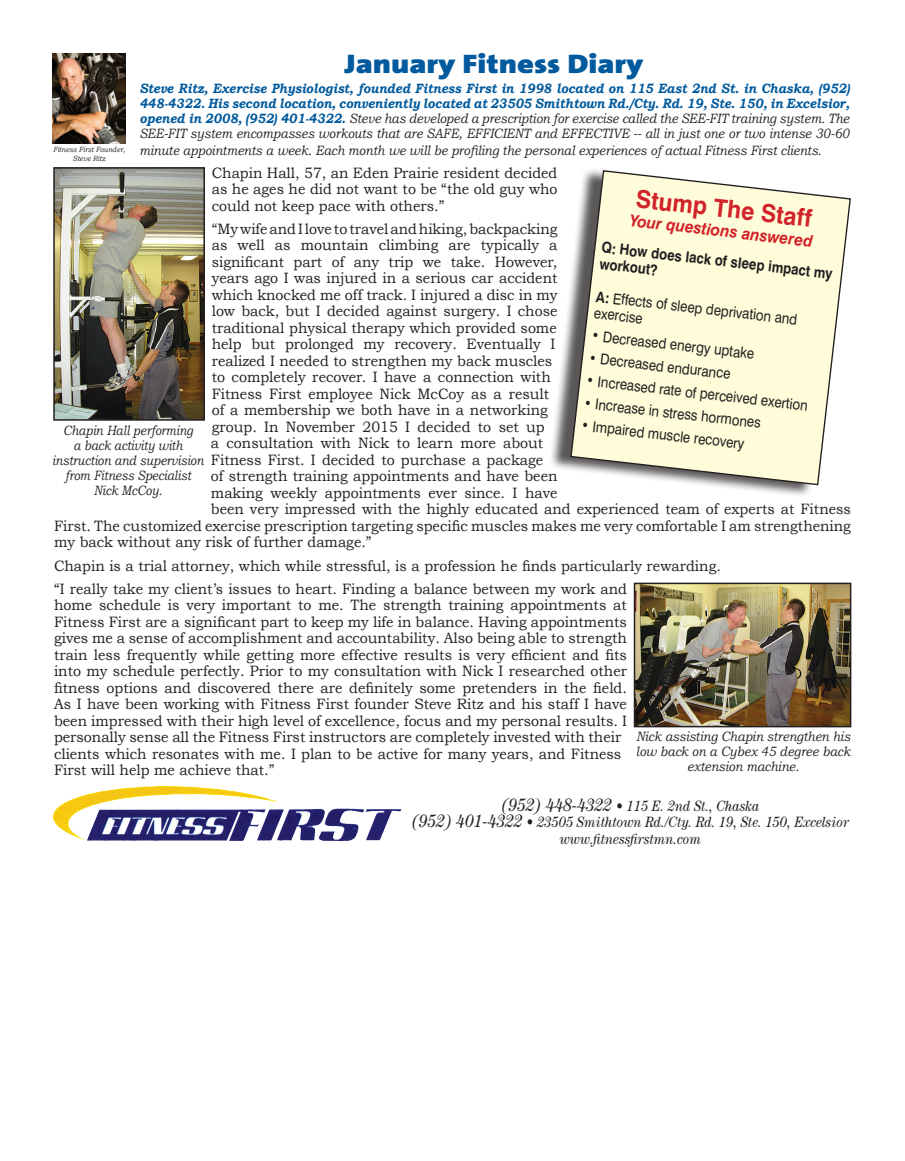
<style>
.page{position:relative;width:905px;height:1161px;background:#fff}
.page>*{position:absolute;margin:0;border:0;box-sizing:border-box;transform-origin:0 0}
.t1{font:900 27px "The Sans";color:#015a9d;scale:1.2 1}
.t2{font:700 24.45px "Swiss 721 BT";color:#d1232a;scale:.95 1}
.t3{font:italic 700 16.35px "Swiss 721 BT";color:#d1232a;scale:.95 1}
.t4{font:15px/16.5px "Bookman Old Style";color:#231f20;scale:.95 1}
.t5{font:15px/17.2px "Swiss 721 BT";color:#231f20;scale:.88 1}
.t6{font:italic 15px/16.5px "Century";color:#231f20;text-align:center;scale:.87 1}
.t7{font:700 15px/17.2px "Swiss 721 BT";color:#231f20;scale:.88 1}
.t8{font:italic 13.5px/15.3px "Bookman Old Style";color:#231f20;text-align:justify;scale:.9 1}
.t9{font:italic 13.5px/15px "Bookman Old Style";color:#231f20;text-align:center;scale:.86 1}
.t10{font:italic 7.5px/9px "Bookman Old Style";color:#231f20;text-align:center;scale:.91 1}
.s1{font-weight:700;color:#015a9d}
.s2{font-weight:700}
.s3{font-size:18px}
</style>
<div class="page">
<div style="left:548px;top:167px;width:296px;height:331px;background:#231f20;opacity:.75"></div>
<svg style="left:569px;top:169px;width:282px;height:317px;background:#f2f0d5"></svg>
<img style="left:53px;top:786px;width:187px;height:55px">
<img style="left:53px;top:53px;width:73px;height:91px">
<img style="left:56px;top:170px;width:146px;height:248px">
<div style="left:53px;top:167px;width:152px;height:254px;border:2px solid #231f20"></div>
<img style="left:636px;top:586px;width:212px;height:138px">
<div style="left:633px;top:583px;width:218px;height:144px;border:2px solid #231f20"></div>
<p class="t10" style="left:53px;top:145px;width:81px">Fitness First Founder,<br>Steve Ritz</p>
<h1 class="t1" style="left:344px;top:41px;width:251px">January Fitness Diary</h1>
<p class="t8" style="left:139px;top:81px;width:790px"><span class="s1">Steve Ritz, Exercise Physiologist, founded Fitness First in 1998 located on 115 East 2nd St. in Chaska, (952)<br>448-4322. His second location, conveniently located at 23505 Smithtown Rd./Cty. Rd. 19, Ste. 150, in Excelsior, opened in 2008, (952) 401-4322.</span> Steve has developed a prescription for exercise called the SEE-FIT training system. The SEE-FIT system encompasses workouts that are SAFE, EFFICIENT and EFFECTIVE -- all in just one or two intense 30-60 minute appointments a week. Each month we will be profiling the personal experiences of actual Fitness First clients.</p>
<p class="t4" style="left:212px;top:164px;width:365px;text-align:justify">Chapin Hall, 57, an Eden Prairie resident decided as he ages he did not want to be “the old guy who could not keep pace with others.”</p>
<p class="t4" style="left:212px;top:220px;width:365px">“My wife and I love to travel and hiking, backpacking</p>
<p class="t4" style="left:212px;top:237px;width:365px">as well as mountain climbing are typically a</p>
<p class="t4" style="left:212px;top:253px;width:365px">significant part of any trip we take. However,</p>
<p class="t4" style="left:212px;top:270px;width:365px">years ago I was injured in a serious car accident</p>
<p class="t4" style="left:212px;top:286px;width:365px">which knocked me off track. I injured a disc in my</p>
<p class="t4" style="left:212px;top:303px;width:365px">low back, but I decided against surgery. I chose</p>
<p class="t4" style="left:212px;top:319px;width:365px">traditional physical therapy which provided some</p>
<p class="t4" style="left:212px;top:336px;width:363px">help but prolonged my recovery. Eventually I</p>
<p class="t4" style="left:212px;top:352px;width:360px">realized I needed to strengthen my back muscles</p>
<p class="t4" style="left:212px;top:369px;width:358px">to completely recover. I have a connection with</p>
<p class="t4" style="left:212px;top:385px;width:357px">Fitness First employee Nick McCoy as a result</p>
<p class="t4" style="left:212px;top:402px;width:355px">of a membership we both have in a networking</p>
<p class="t4" style="left:212px;top:418px;width:352px">group. In November 2015 I decided to set up</p>
<p class="t4" style="left:211px;top:435px;width:351px">a consultation with Nick to learn more about</p>
<p class="t4" style="left:211px;top:451px;width:351px">Fitness First. I decided to purchase a package</p>
<p class="t4" style="left:211px;top:468px;width:366px">of strength training appointments and have been</p>
<p class="t4" style="left:211px;top:484px;width:366px">making weekly appointments ever since. I have</p>
<p class="t4" style="left:211px;top:501px;width:675px">been very impressed with the highly educated and experienced team of experts at Fitness</p>
<p class="t4" style="left:54px;top:517px;width:840px">First. The customized exercise prescription targeting specific muscles makes me very comfortable I am strengthening</p>
<p class="t4" style="left:54px;top:534px;width:336px">my back without any risk of further damage.”</p>
<p class="t4" style="left:54px;top:554px;width:703px;line-height:23.2px">Chapin is a trial attorney, which while stressful, is a profession he finds particularly rewarding. “I really take my client’s issues to heart. Finding a balance between my work and</p>
<p class="t4" style="left:54px;top:597px;width:604px">home schedule is very important to me. The strength training appointments at Fitness First are a significant part to keep my life in balance. Having appointments gives me a sense of accomplishment and accountability. Also being able to strength train less frequently while getting more effective results is very efficient and fits into my schedule perfectly. Prior to my consultation with Nick I researched other fitness options and discovered there are definitely some pretenders in the field.<br>As I have been working with Fitness First founder Steve Ritz and his staff I have been impressed with their high level of excellence, focus and my personal results. I personally sense all the Fitness First instructors are completely invested with their clients which resonates with me. I plan to be active for many years, and Fitness First will help me achieve that.”</p>
<h2 class="t2" style="left:637px;top:184px;width:188px;rotate:6deg">Stump The Staff</h2>
<p class="t3" style="left:631px;top:210px;width:195px;rotate:7deg">Your questions answered</p>
<p class="t7" style="left:603px;top:237px;width:265px;rotate:7deg">Q: How does lack of sleep impact my workout?</p>
<p class="t5" style="left:597px;top:287px;width:232px;rotate:7deg"><span class="s2">A:</span> Effects of sleep deprivation and exercise</p>
<p class="t5" style="left:593px;top:326px;width:187px;rotate:7deg">• Decreased energy uptake</p>
<p class="t5" style="left:590px;top:348px;width:163px;rotate:7deg">• Decreased endurance</p>
<p class="t5" style="left:587px;top:370px;width:254px;rotate:7deg">• Increased rate of perceived exertion</p>
<p class="t5" style="left:585px;top:393px;width:204px;rotate:7deg">• Increase in stress hormones</p>
<p class="t5" style="left:582px;top:416px;width:188px;rotate:7deg">• Impaired muscle recovery</p>
<p class="t9" style="left:52px;top:423px;width:178px">Chapin Hall performing<br>a back activity with instruction and supervision from Fitness Specialist<br>Nick McCoy.</p>
<p class="t8" style="left:636px;top:729px;width:240px;text-align:center">Nick assisting Chapin strengthen his low back on a Cybex 45 degree back extension machine.</p>
<p class="t6" style="left:412px;top:797px;width:503px"><span class="s3">(952) 448-4322</span> • 115 E. 2nd St., Chaska<br><span class="s3">(952) 401-4322</span> • 23505 Smithtown Rd./Cty. Rd. 19, Ste. 150, Excelsior www.fitnessfirstmn.com</p>
</div>
